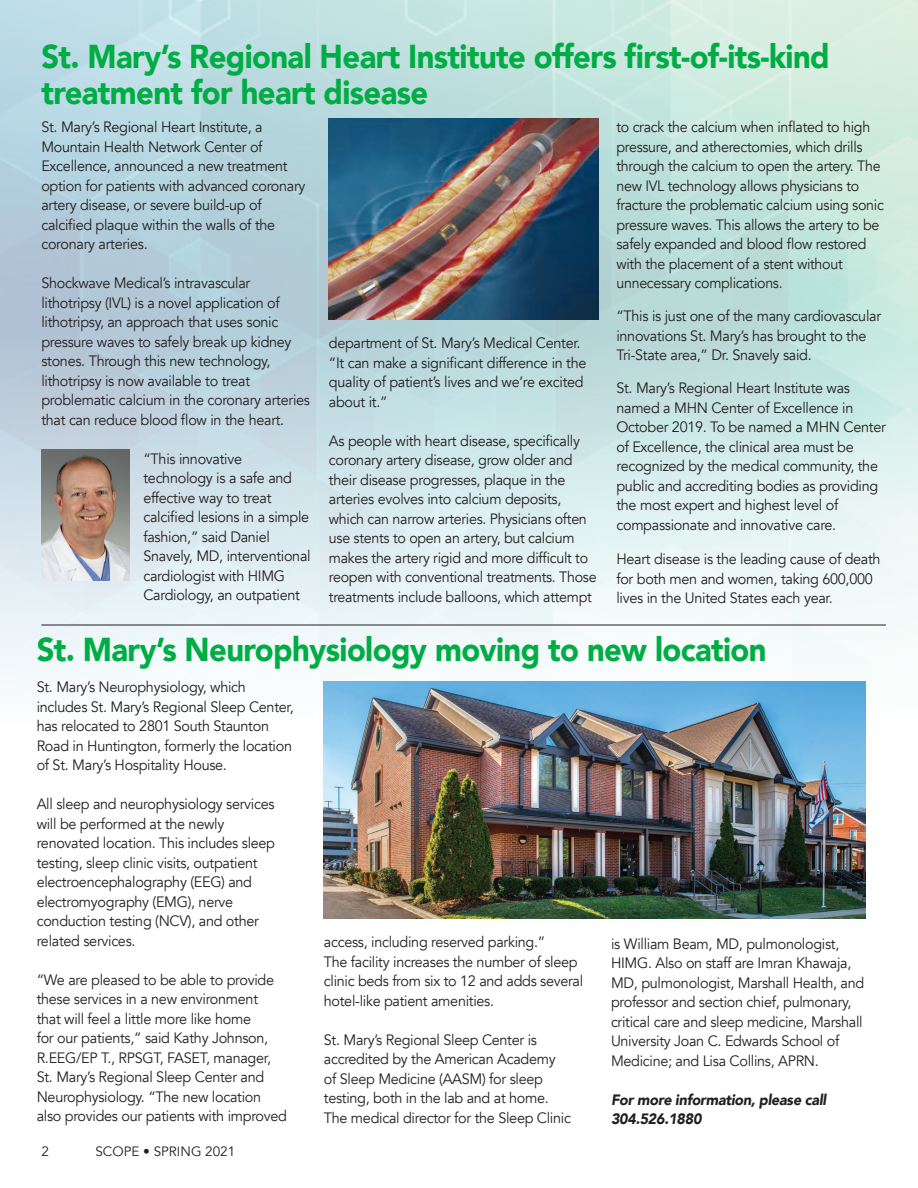
<style>
.page{position:relative;width:918px;height:1188px;background:#fff}
.page>*{position:absolute;margin:0;border:0;box-sizing:border-box;transform-origin:0 0}
.t1{font:900 33.15px/36.6px "Avenir";letter-spacing:-.02em;color:#00ad44;scale:.94 1}
.t2{font:15px/19.5px "Avenir";letter-spacing:-.02em;color:#231f20;scale:.96 1}
.t3{font:15px/19.5px "Avenir";letter-spacing:-.02em;color:#231f20;scale:.95 1}
.t4{font:italic 900 15px/19.5px "Avenir";letter-spacing:-.02em;color:#231f20;scale:.96 1}
.t5{font:13.5px "Avenir";color:#231f20}
</style>
<div class="page">
<img style="left:0;top:0;width:918px;height:919px">
<hr style="left:41px;top:625px;width:845px;height:1px;background:#231f20">
<img style="left:41px;top:450px;width:89px;height:130px">
<img style="left:329px;top:118px;width:269px;height:202px">
<img style="left:324px;top:682px;width:541px;height:237px">
<p class="t1" style="left:41px;top:37px;width:840px">St. Mary’s Regional Heart Institute offers first-of-its-kind treatment for heart disease</p>
<p class="t2" style="left:41px;top:117px;width:277px">St. Mary’s Regional Heart Institute, a Mountain Health Network Center of Excellence, announced a new treatment option for patients with advanced coronary artery disease, or severe build-up of calcified plaque within the walls of the coronary arteries.</p>
<p class="t2" style="left:41px;top:273px;width:281px">Shockwave Medical’s intravascular lithotripsy (IVL) is a novel application of lithotripsy, an approach that uses sonic pressure waves to safely break up kidney stones. Through this new technology, lithotripsy is now available to treat problematic calcium in the coronary arteries that can reduce blood flow in the heart.</p>
<p class="t2" style="left:143px;top:449px;width:176px">“This innovative technology is a safe and effective way to treat calcified lesions in a simple fashion,” said Daniel<br>Snavely, MD, interventional cardiologist with HIMG<br>Cardiology, an outpatient</p>
<p class="t2" style="left:329px;top:334px;width:270px">department of St. Mary’s Medical Center. “It can make a significant difference in the quality of patient’s lives and we’re excited about it.”</p>
<p class="t2" style="left:329px;top:431px;width:280px">As people with heart disease, specifically coronary artery disease, grow older and their disease progresses, plaque in the arteries evolves into calcium deposits, which can narrow arteries. Physicians often use stents to open an artery, but calcium makes the artery rigid and more difficult to reopen with conventional treatments. Those treatments include balloons, which attempt</p>
<p class="t3" style="left:616px;top:117px;width:283px">to crack the calcium when inflated to high pressure, and atherectomies, which drills through the calcium to open the artery. The new IVL technology allows physicians to fracture the problematic calcium using sonic pressure waves. This allows the artery to be safely expanded and blood flow restored with the placement of a stent without unnecessary complications.</p>
<p class="t2" style="left:616px;top:306px;width:277px">“This is just one of the many cardiovascular innovations St. Mary’s has brought to the<br>Tri-State area,” Dr. Snavely said.</p>
<p class="t2" style="left:616px;top:378px;width:282px">St. Mary’s Regional Heart Institute was named a MHN Center of Excellence in October 2019. To be named a MHN Center of Excellence, the clinical area must be recognized by the medical community, the public and accrediting bodies as providing the most expert and highest level of compassionate and innovative care.</p>
<p class="t2" style="left:616px;top:549px;width:277px">Heart disease is the leading cause of death for both men and women, taking 600,000 lives in the United States each year.</p>
<p class="t1" style="left:37px;top:630px;width:778px">St. Mary’s Neurophysiology moving to new location</p>
<p class="t2" style="left:37px;top:677px;width:269px">St. Mary’s Neurophysiology, which includes St. Mary’s Regional Sleep Center, has relocated to 2801 South Staunton Road in Huntington, formerly the location of St. Mary’s Hospitality House.</p>
<p class="t2" style="left:37px;top:794px;width:250px">All sleep and neurophysiology services will be performed at the newly renovated location. This includes sleep testing, sleep clinic visits, outpatient electroencephalography (EEG) and electromyography (EMG), nerve conduction testing (NCV), and other related services.</p>
<p class="t2" style="left:37px;top:970px;width:262px">“We are pleased to be able to provide these services in a new environment<br>that will feel a little more like home<br>for our patients,” said Kathy Johnson, R.EEG/EP T., RPSGT, FASET, manager, St. Mary’s Regional Sleep Center and Neurophysiology. “The new location also provides our patients with improved</p>
<p class="t2" style="left:324px;top:933px;width:232px">access, including reserved parking.”</p>
<p class="t2" style="left:324px;top:952px;width:272px">The facility increases the number of sleep clinic beds from six to 12 and adds several hotel-like patient amenities.</p>
<p class="t2" style="left:324px;top:1030px;width:259px">St. Mary’s Regional Sleep Center is accredited by the American Academy of Sleep Medicine (AASM) for sleep testing, both in the lab and at home.<br>The medical director for the Sleep Clinic</p>
<p class="t2" style="left:611px;top:934px;width:265px">is William Beam, MD, pulmonologist, HIMG. Also on staff are Imran Khawaja, MD, pulmonologist, Marshall Health, and professor and section chief, pulmonary, critical care and sleep medicine, Marshall University Joan C. Edwards School of Medicine; and Lisa Collins, APRN.</p>
<p class="t4" style="left:611px;top:1089px;width:226px">For more information, please call<br>304.526.1880</p>
<p class="t5" style="left:41px;top:1144px;width:9px">2</p>
<p class="t5" style="left:95px;top:1144px;width:141px">SCOPE • SPRING 2021</p>
</div>
